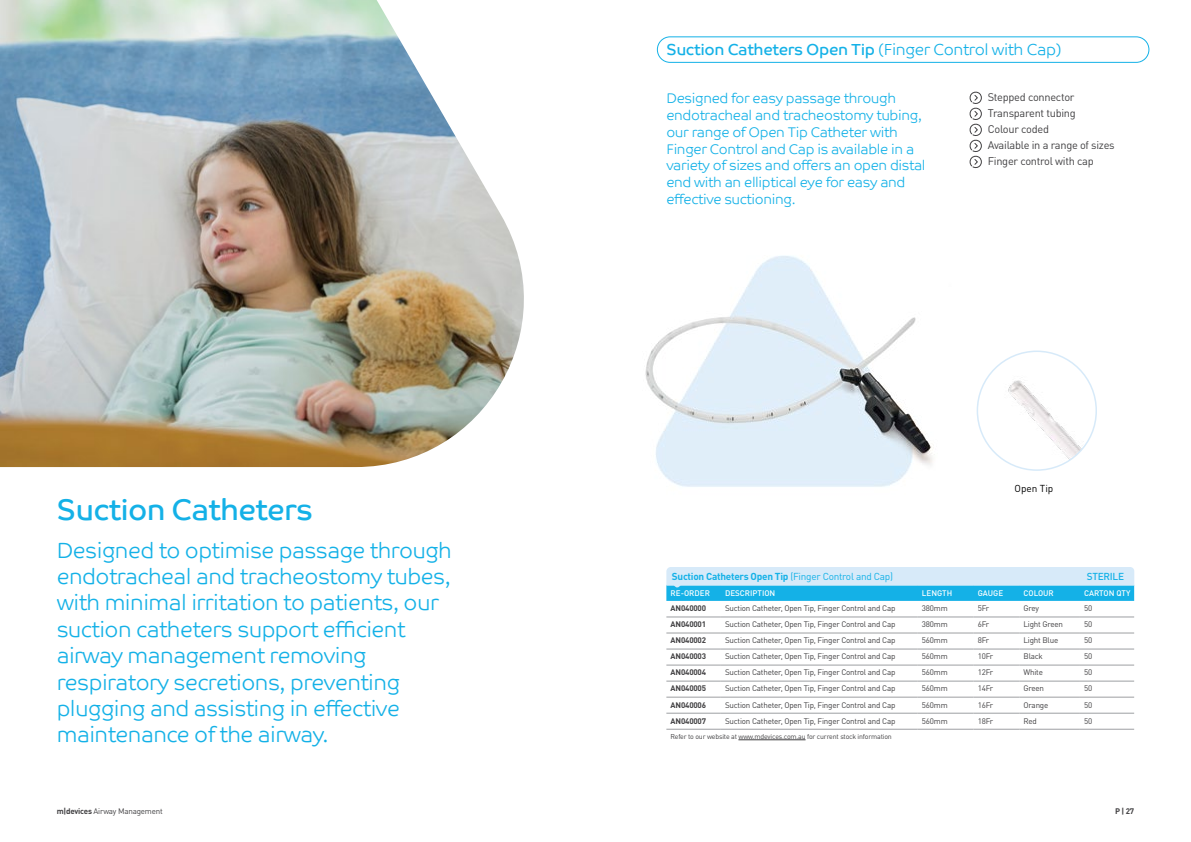
<style>
.page{position:relative;width:1191px;height:842px;background:#fff}
.page>*{position:absolute;margin:0;border:0;box-sizing:border-box;transform-origin:0 0}
.t1{font:30px "Co Text";letter-spacing:-.025em;color:#14b1e7}
.t2{font:300 22px/26.4px "Co Text";letter-spacing:-.025em;color:#14b1e7}
.t3{font:16px "Co Text";letter-spacing:-.025em;color:#14b1e7}
.t4{font:300 14px/16.8px "Co Text";letter-spacing:-.025em;color:#14b1e7}
.t5{font:11px/16px "DIN Pro";letter-spacing:-.025em;color:#414042}
.t6{font:700 10px "DIN Pro";letter-spacing:-.025em;color:#14b1e7}
.t7{font:10px "DIN Pro";color:#000}
.t8{font:500 10px "DIN Pro";letter-spacing:-.025em;color:#14b1e7}
.t9{font:8px "DIN Pro";letter-spacing:-.025em;color:#414042}
.t10{font:700 8px "DIN Pro";letter-spacing:-.025em;color:#414042}
.t11{font:500 8px "DIN Pro";color:#fff}
.t12{font:7px "DIN Pro";letter-spacing:-.025em;color:#414042}
.s1{font-weight:300}
.s2{font-weight:400}
.s3{font-weight:700}
</style>
<div class="page">
<img style="left:645px;top:255px;width:288px;height:232px">
<img style="left:977px;top:351px;width:119px;height:119px;border-radius:59px">
<div style="left:976px;top:350px;width:121px;height:121px;border:2px solid #d7eaf9;border-radius:50%"></div>
<img style="left:0;top:0;width:524px;height:467px">
<div style="left:657px;top:36px;width:492px;height:27px;border:1px solid #14b1e7;border-radius:13px"></div>
<svg style="left:969px;top:91px;width:13px;height:77px"></svg>
<svg style="left:666px;top:616px;width:468px;height:125px"></svg>
<hr style="left:666px;top:617px;width:55px;height:1px;background:#9d9fa2">
<hr style="left:666px;top:633px;width:55px;height:1px;background:#9d9fa2">
<hr style="left:666px;top:649px;width:55px;height:1px;background:#9d9fa2">
<hr style="left:666px;top:665px;width:55px;height:1px;background:#9d9fa2">
<hr style="left:666px;top:681px;width:55px;height:1px;background:#9d9fa2">
<hr style="left:666px;top:697px;width:55px;height:1px;background:#9d9fa2">
<hr style="left:666px;top:713px;width:55px;height:1px;background:#9d9fa2">
<hr style="left:721px;top:617px;width:196px;height:1px;background:#9d9fa2">
<hr style="left:917px;top:617px;width:56px;height:1px;background:#9d9fa2">
<hr style="left:973px;top:617px;width:46px;height:1px;background:#9d9fa2">
<hr style="left:1019px;top:617px;width:61px;height:1px;background:#9d9fa2">
<hr style="left:1080px;top:617px;width:54px;height:1px;background:#9d9fa2">
<hr style="left:721px;top:633px;width:196px;height:1px;background:#9d9fa2">
<hr style="left:917px;top:633px;width:56px;height:1px;background:#9d9fa2">
<hr style="left:973px;top:633px;width:46px;height:1px;background:#9d9fa2">
<hr style="left:1019px;top:633px;width:61px;height:1px;background:#9d9fa2">
<hr style="left:1080px;top:633px;width:54px;height:1px;background:#9d9fa2">
<hr style="left:721px;top:649px;width:196px;height:1px;background:#9d9fa2">
<hr style="left:917px;top:649px;width:56px;height:1px;background:#9d9fa2">
<hr style="left:973px;top:649px;width:46px;height:1px;background:#9d9fa2">
<hr style="left:1019px;top:649px;width:61px;height:1px;background:#9d9fa2">
<hr style="left:1080px;top:649px;width:54px;height:1px;background:#9d9fa2">
<hr style="left:721px;top:665px;width:196px;height:1px;background:#9d9fa2">
<hr style="left:917px;top:665px;width:56px;height:1px;background:#9d9fa2">
<hr style="left:973px;top:665px;width:46px;height:1px;background:#9d9fa2">
<hr style="left:1019px;top:665px;width:61px;height:1px;background:#9d9fa2">
<hr style="left:1080px;top:665px;width:54px;height:1px;background:#9d9fa2">
<hr style="left:721px;top:681px;width:196px;height:1px;background:#9d9fa2">
<hr style="left:917px;top:681px;width:56px;height:1px;background:#9d9fa2">
<hr style="left:973px;top:681px;width:46px;height:1px;background:#9d9fa2">
<hr style="left:1019px;top:681px;width:61px;height:1px;background:#9d9fa2">
<hr style="left:1080px;top:681px;width:54px;height:1px;background:#9d9fa2">
<hr style="left:721px;top:697px;width:196px;height:1px;background:#9d9fa2">
<hr style="left:917px;top:697px;width:56px;height:1px;background:#9d9fa2">
<hr style="left:973px;top:697px;width:46px;height:1px;background:#9d9fa2">
<hr style="left:1019px;top:697px;width:61px;height:1px;background:#9d9fa2">
<hr style="left:1080px;top:697px;width:54px;height:1px;background:#9d9fa2">
<hr style="left:721px;top:713px;width:196px;height:1px;background:#9d9fa2">
<hr style="left:917px;top:713px;width:56px;height:1px;background:#9d9fa2">
<hr style="left:973px;top:713px;width:46px;height:1px;background:#9d9fa2">
<hr style="left:1019px;top:713px;width:61px;height:1px;background:#9d9fa2">
<hr style="left:1080px;top:713px;width:54px;height:1px;background:#9d9fa2">
<hr style="left:666px;top:729px;width:55px;height:1px;background:#9d9fa2">
<hr style="left:721px;top:729px;width:196px;height:1px;background:#9d9fa2">
<hr style="left:917px;top:729px;width:56px;height:1px;background:#9d9fa2">
<hr style="left:973px;top:729px;width:46px;height:1px;background:#9d9fa2">
<hr style="left:1019px;top:729px;width:61px;height:1px;background:#9d9fa2">
<hr style="left:1080px;top:729px;width:54px;height:1px;background:#9d9fa2">
<hr style="left:738px;top:740px;width:67px;height:1px;background:#414042">
<svg style="left:666px;top:567px;width:468px;height:34px;background:#80d0f0"></svg>
<h3 class="t3" style="left:666px;top:40px;width:397px">Suction Catheters Open Tip <span class="s1">(Finger Control with Cap)</span></h3>
<p class="t4" style="left:666px;top:90px;width:261px">Designed for easy passage through endotracheal and tracheostomy tubing, our range of Open Tip Catheter with Finger Control and Cap is available in a variety of sizes and offers an open distal end with an elliptical eye for easy and effective suctioning.</p>
<h3 class="t5" style="left:987px;top:89px;width:128px">Stepped connector<br>Transparent tubing<br>Colour coded<br>Available in a range of sizes<br>Finger control with cap</h3>
<h1 class="t1" style="left:57px;top:492px;width:258px">Suction Catheters</h1>
<p class="t2" style="left:57px;top:537px;width:397px">Designed to optimise passage through endotracheal and tracheostomy tubes, with minimal irritation to patients, our suction catheters support efficient airway management removing respiratory secretions, preventing plugging and assisting in effective maintenance of the airway.</p>
<p class="t7" style="left:1014px;top:481px;width:40px">Open Tip</p>
<p class="t6" style="left:672px;top:568px;width:223px">Suction Catheters Open Tip <span class="s2">(Finger Control and Cap)</span></p>
<p class="t8" style="left:1087px;top:568px;width:39px">STERILE</p>
<p class="t11" style="left:670px;top:587px;width:41px">RE-ORDER</p>
<p class="t11" style="left:725px;top:587px;width:52px">DESCRIPTION</p>
<p class="t11" style="left:922px;top:587px;width:32px">LENGTH</p>
<p class="t11" style="left:977px;top:587px;width:27px">GAUGE</p>
<p class="t11" style="left:1023px;top:587px;width:32px">COLOUR</p>
<p class="t11" style="left:1084px;top:587px;width:48px">CARTON QTY</p>
<p class="t10" style="left:670px;top:602px;width:37px">AN040000</p>
<p class="t9" style="left:725px;top:602px;width:172px">Suction Catheter, Open Tip, Finger Control and Cap</p>
<p class="t9" style="left:922px;top:602px;width:27px">380mm</p>
<p class="t9" style="left:977px;top:602px;width:13px">5Fr</p>
<p class="t9" style="left:1023px;top:602px;width:17px">Grey</p>
<p class="t9" style="left:1084px;top:602px;width:10px">50</p>
<p class="t10" style="left:670px;top:618px;width:37px">AN040001</p>
<p class="t9" style="left:725px;top:618px;width:172px">Suction Catheter, Open Tip, Finger Control and Cap</p>
<p class="t9" style="left:922px;top:618px;width:27px">380mm</p>
<p class="t9" style="left:977px;top:618px;width:13px">6Fr</p>
<p class="t9" style="left:1023px;top:618px;width:41px">Light Green</p>
<p class="t9" style="left:1084px;top:618px;width:10px">50</p>
<p class="t10" style="left:670px;top:634px;width:37px">AN040002</p>
<p class="t9" style="left:725px;top:634px;width:172px">Suction Catheter, Open Tip, Finger Control and Cap</p>
<p class="t9" style="left:922px;top:634px;width:27px">560mm</p>
<p class="t9" style="left:977px;top:634px;width:13px">8Fr</p>
<p class="t9" style="left:1023px;top:634px;width:36px">Light Blue</p>
<p class="t9" style="left:1084px;top:634px;width:10px">50</p>
<p class="t10" style="left:670px;top:650px;width:37px">AN040003</p>
<p class="t9" style="left:725px;top:650px;width:172px">Suction Catheter, Open Tip, Finger Control and Cap</p>
<p class="t9" style="left:922px;top:650px;width:27px">560mm</p>
<p class="t9" style="left:977px;top:650px;width:17px">10Fr</p>
<p class="t9" style="left:1023px;top:650px;width:21px">Black</p>
<p class="t9" style="left:1084px;top:650px;width:10px">50</p>
<p class="t10" style="left:670px;top:666px;width:37px">AN040004</p>
<p class="t9" style="left:725px;top:666px;width:172px">Suction Catheter, Open Tip, Finger Control and Cap</p>
<p class="t9" style="left:922px;top:666px;width:27px">560mm</p>
<p class="t9" style="left:977px;top:666px;width:17px">12Fr</p>
<p class="t9" style="left:1023px;top:666px;width:21px">White</p>
<p class="t9" style="left:1084px;top:666px;width:10px">50</p>
<p class="t10" style="left:670px;top:682px;width:37px">AN040005</p>
<p class="t9" style="left:725px;top:682px;width:172px">Suction Catheter, Open Tip, Finger Control and Cap</p>
<p class="t9" style="left:922px;top:682px;width:27px">560mm</p>
<p class="t9" style="left:977px;top:682px;width:17px">14Fr</p>
<p class="t9" style="left:1023px;top:682px;width:22px">Green</p>
<p class="t9" style="left:1084px;top:682px;width:10px">50</p>
<p class="t10" style="left:670px;top:698px;width:37px">AN040006</p>
<p class="t9" style="left:725px;top:698px;width:172px">Suction Catheter, Open Tip, Finger Control and Cap</p>
<p class="t9" style="left:922px;top:698px;width:27px">560mm</p>
<p class="t9" style="left:977px;top:698px;width:17px">16Fr</p>
<p class="t9" style="left:1023px;top:698px;width:26px">Orange</p>
<p class="t9" style="left:1084px;top:698px;width:10px">50</p>
<p class="t10" style="left:670px;top:714px;width:37px">AN040007</p>
<p class="t9" style="left:725px;top:714px;width:172px">Suction Catheter, Open Tip, Finger Control and Cap</p>
<p class="t9" style="left:922px;top:714px;width:27px">560mm</p>
<p class="t9" style="left:977px;top:714px;width:17px">18Fr</p>
<p class="t9" style="left:1023px;top:714px;width:15px">Red</p>
<p class="t9" style="left:1084px;top:714px;width:10px">50</p>
<p class="t12" style="left:670px;top:731px;width:223px">Refer to our website at www.mdevices.com.au for current stock information</p>
<p class="t9" style="left:57px;top:805px;width:107px"><span class="s3">m|devices</span> Airway Management</p>
<p class="t10" style="left:1115px;top:804px;width:21px">P | 27</p>
</div>
